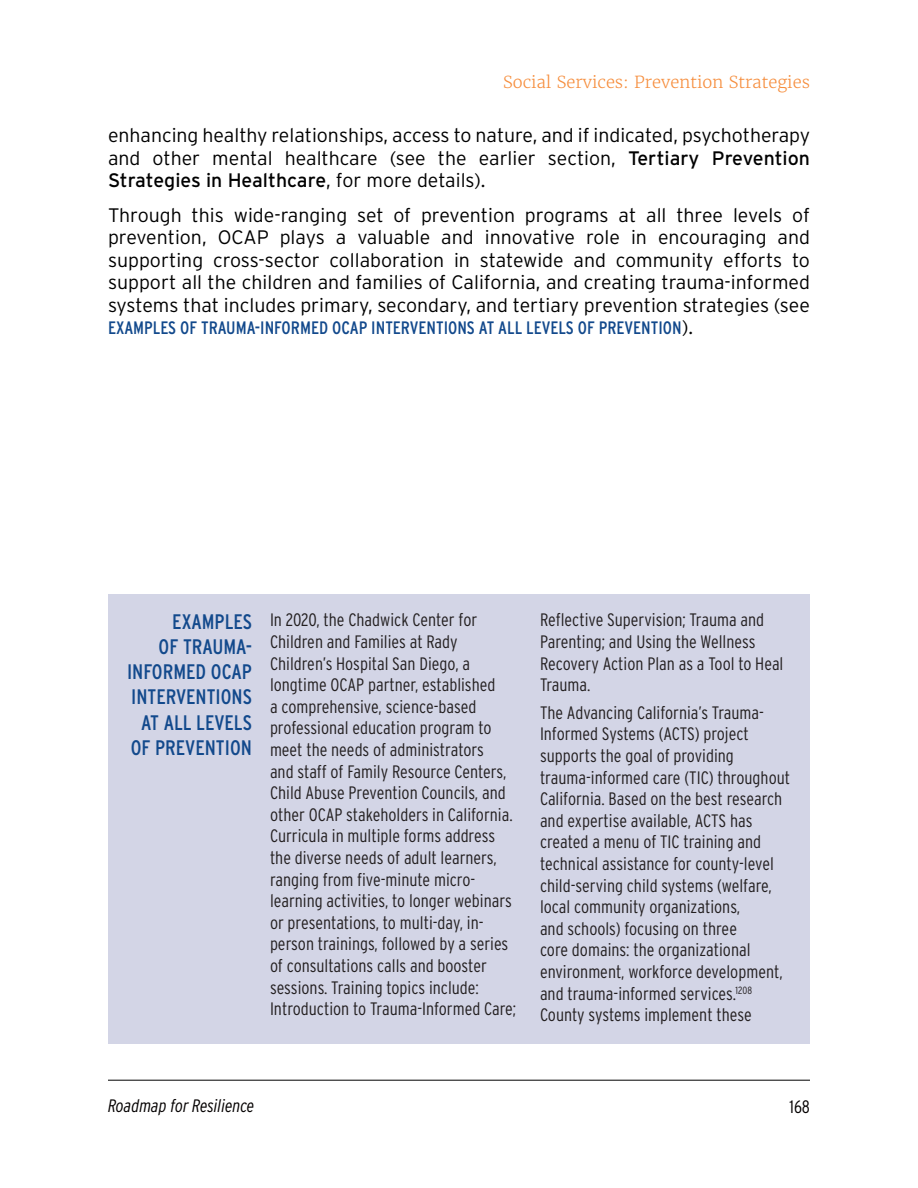
<style>
.page{position:relative;width:918px;height:1188px;background:#fff}
.page>*{position:absolute;margin:0;border:0;box-sizing:border-box;transform-origin:0 0}
.t1{font:21px/25.2px "Interstate Condensed";color:#12498c;text-align:right}
.Body_Text{font:300 19.5px/22.5px "Interstate";color:#000;text-align:justify}
.Sidebar{font:300 18px/21.6px "Interstate Condensed";color:#231f20}
.Body_Text-2{font:18px "Interstate Condensed";color:#12498c}
.t2{font:italic 300 18px "Interstate Condensed";color:#040101}
.t3{font:300 18px "Interstate Condensed";color:#040101}
.t4{font:300 16.5px "Merriweather";color:#f68d3c}
.s1{font-weight:400}
.s2{font-family:"Interstate";font-weight:300;font-size:19.5px;color:#000}
</style>
<div class="page">
<div style="left:108px;top:594px;width:144px;height:450px;background:#d3d5e6"></div>
<div style="left:252px;top:594px;width:558px;height:450px;background:#d3d5e6"></div>
<hr style="left:108px;top:1080px;width:702px;height:1px;background:#000">
<p class="t4" style="left:503px;top:72px;width:308px">Social Services: Prevention Strategies</p>
<p class="Body_Text" style="left:108px;top:124px;width:704px">enhancing healthy relationships, access to nature, and if indicated, psychotherapy and other mental healthcare (see the earlier section, <span class="s1">Tertiary Prevention Strategies in Healthcare</span>, for more details).</p>
<p class="Body_Text" style="left:108px;top:203px;width:704px">Through this wide-ranging set of prevention programs at all three levels of prevention, OCAP plays a valuable and innovative role in encouraging and supporting cross-sector collaboration in statewide and community efforts to support all the children and families of California, and creating trauma-informed systems that includes primary, secondary, and tertiary prevention strategies (see</p>
<p class="Body_Text-2" style="left:108px;top:318px;width:587px">EXAMPLES OF TRAUMA-INFORMED OCAP INTERVENTIONS AT ALL LEVELS OF PREVENTION<span class="s2">).</span></p>
<p class="t1" style="left:127px;top:609px;width:126px">EXAMPLES<br>OF TRAUMA-<br>INFORMED OCAP<br>INTERVENTIONS<br>AT ALL LEVELS<br>OF PREVENTION</p>
<p class="Sidebar" style="left:270px;top:609px;width:248px">In 2020, the Chadwick Center for Children and Families at Rady Children’s Hospital San Diego, a longtime OCAP partner, established<br>a comprehensive, science-based professional education program to meet the needs of administrators<br>and staff of Family Resource Centers, Child Abuse Prevention Councils, and other OCAP stakeholders in California.<br>Curricula in multiple forms address the diverse needs of adult learners, ranging from five-minute micro&shy;learning activities, to longer webinars or presentations, to multi-day, in&shy;person trainings, followed by a series of consultations calls and booster sessions. Training topics include:<br>Introduction to Trauma-Informed Care;</p>
<p class="Sidebar" style="left:540px;top:609px;width:245px">Reflective Supervision; Trauma and<br>Parenting; and Using the Wellness<br>Recovery Action Plan as a Tool to Heal<br>Trauma.</p>
<p class="Sidebar" style="left:540px;top:702px;width:252px">The Advancing California’s Trauma-Informed Systems (ACTS) project supports the goal of providing trauma-informed care (TIC) throughout California. Based on the best research and expertise available, ACTS has created a menu of TIC training and technical assistance for county-level child-serving child systems (welfare, local community organizations,<br>and schools) focusing on three<br>core domains: the organizational environment, workforce development, and trauma-informed services.<sup>1208<br></sup>County systems implement these</p>
<p class="t2" style="left:108px;top:1096px;width:148px">Roadmap for Resilience</p>
<p class="t3" style="left:790px;top:1096px;width:22px">168</p>
</div>
